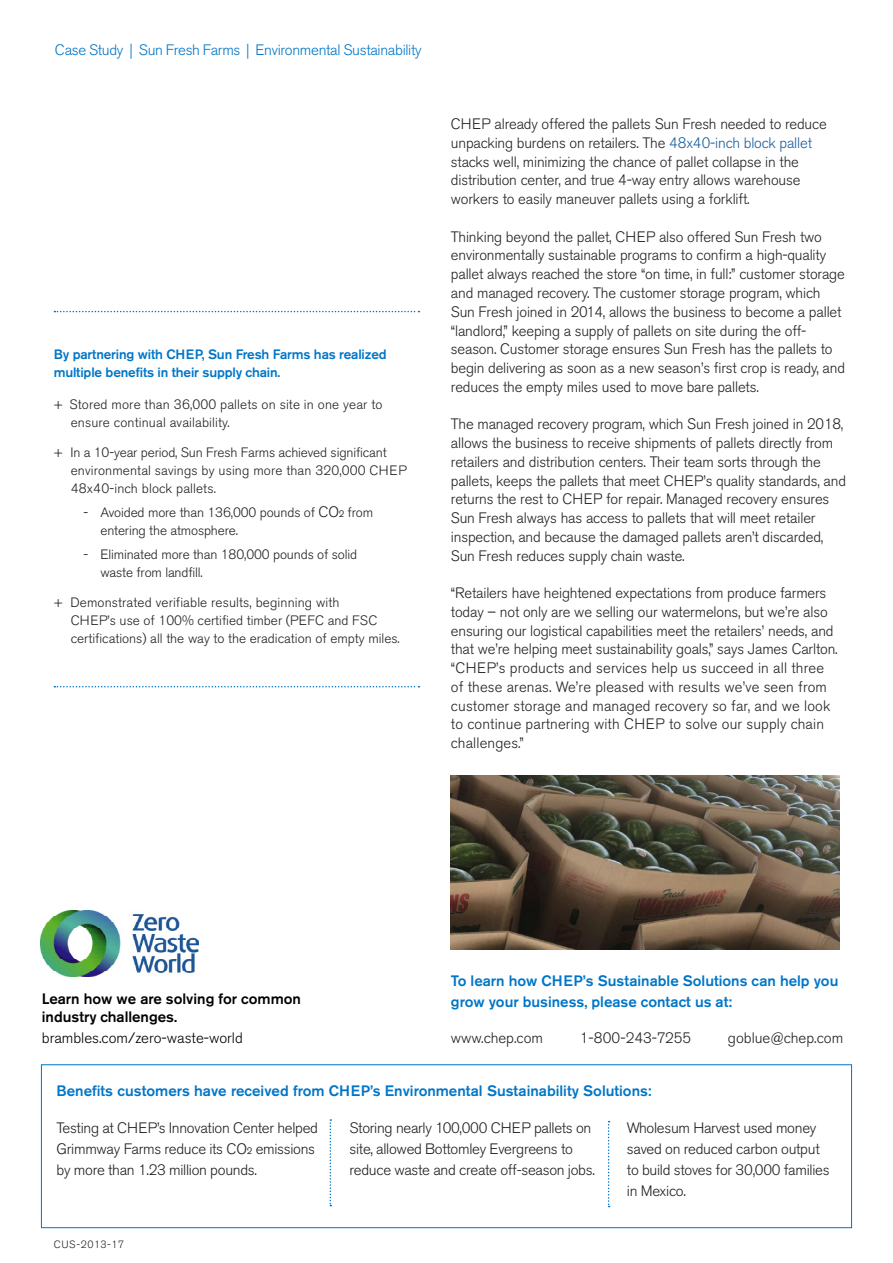
<style>
.page{position:relative;width:893px;height:1263px;background:#fff}
.page>*{position:absolute;margin:0;border:0;box-sizing:border-box;transform-origin:0 0}
.t1{font:300 15px/18.8px "Akzidenz Grotesk BE";letter-spacing:-.01em;color:#231f20}
.t2{font:300 15px/21px "Akzidenz Grotesk Pro";letter-spacing:-.02em;color:#231f20}
.t3{font:500 15px/21px "Akzidenz Grotesk BE";color:#0076c8}
.t4{font:500 15px "Akzidenz Grotesk Pro";color:#0076c8}
.t5{font:300 15px "Akzidenz Grotesk BE";letter-spacing:-.02em;color:#0076c8}
.t6{font:500 15px/18px "Akzidenz Grotesk BE";color:#000300}
.t7{font:300 15px "Akzidenz Grotesk BE";color:#000}
.t8{font:300 13.5px/18px "Akzidenz Grotesk BE";color:#231f20}
.t9{font:500 13.5px/18px "Akzidenz Grotesk BE";letter-spacing:-.01em;color:#0076c8}
.t10{font:300 10.5px "Akzidenz Grotesk BE";letter-spacing:.05em;color:#231f20}
.s1{font-family:"Akzidenz Grotesk Pro";font-size:15px}
.s2{color:#175d9e}
</style>
<div class="page">
<svg style="left:54px;top:311px;width:365px;height:1px"></svg>
<svg style="left:54px;top:686px;width:365px;height:1px"></svg>
<img style="left:451px;top:775px;width:388px;height:175px">
<img style="left:41px;top:910px;width:158px;height:66px">
<div style="left:41px;top:1064px;width:811px;height:164px;border:1px solid #0076c8"></div>
<svg style="left:330px;top:1119px;width:1px;height:87px"></svg>
<svg style="left:608px;top:1121px;width:2px;height:86px"></svg>
<p class="t5" style="left:55px;top:41px;width:368px">Case Study | Sun Fresh Farms | Environmental Sustainability</p>
<p class="t9" style="left:54px;top:346px;width:335px">By partnering with CHEP, Sun Fresh Farms has realized multiple benefits in their supply chain.</p>
<p class="t8" style="left:71px;top:395px;width:313px;text-indent:-17px">+ Stored more than 36,000 pallets on site in one year to ensure continual availability.</p>
<p class="t8" style="left:71px;top:443px;width:338px;text-indent:-17px">+ In a 10-year period, Sun Fresh Farms achieved significant environmental savings by using more than 320,000 CHEP<br>48x40-inch block pallets.</p>
<p class="t8" style="left:100px;top:503px;width:274px;text-indent:-17px">- Avoided more than 136,000 pounds of <span class="s1">CO2</span> from entering the atmosphere.</p>
<p class="t8" style="left:100px;top:545px;width:258px;text-indent:-17px">- Eliminated more than 180,000 pounds of solid waste from landfill.</p>
<p class="t8" style="left:71px;top:593px;width:331px;text-indent:-17px">+ Demonstrated verifiable results, beginning with<br>CHEP’s use of 100% certified timber (PEFC and FSC certifications) all the way to the eradication of empty miles.</p>
<p class="t1" style="left:451px;top:115px;width:377px">CHEP already offered the pallets Sun Fresh needed to reduce unpacking burdens on retailers. The <span class="s2">48x40-inch block pallet </span>stacks well, minimizing the chance of pallet collapse in the distribution center, and true 4-way entry allows warehouse workers to easily maneuver pallets using a forklift.</p>
<p class="t1" style="left:451px;top:227px;width:396px">Thinking beyond the pallet, CHEP also offered Sun Fresh two environmentally sustainable programs to confirm a high-quality pallet always reached the store “on time, in full:” customer storage and managed recovery. The customer storage program, which Sun Fresh joined in 2014, allows the business to become a pallet “landlord,” keeping a supply of pallets on site during the off&shy;season. Customer storage ensures Sun Fresh has the pallets to begin delivering as soon as a new season’s first crop is ready, and reduces the empty miles used to move bare pallets.</p>
<p class="t1" style="left:451px;top:415px;width:397px">The managed recovery program, which Sun Fresh joined in 2018, allows the business to receive shipments of pallets directly from retailers and distribution centers. Their team sorts through the pallets, keeps the pallets that meet CHEP’s quality standards, and returns the rest to CHEP for repair. Managed recovery ensures Sun Fresh always has access to pallets that will meet retailer inspection, and because the damaged pallets aren’t discarded, Sun Fresh reduces supply chain waste.</p>
<p class="t1" style="left:451px;top:584px;width:388px">“Retailers have heightened expectations from produce farmers today – not only are we selling our watermelons, but we’re also ensuring our logistical capabilities meet the retailers’ needs, and that we’re helping meet sustainability goals,” says James Carlton. “CHEP’s products and services help us succeed in all three of these arenas. We’re pleased with results we’ve seen from customer storage and managed recovery so far, and we look to continue partnering with CHEP to solve our supply chain challenges.”</p>
<p class="t6" style="left:42px;top:990px;width:261px">Learn how we are solving for common industry challenges.</p>
<p class="t7" style="left:42px;top:1030px;width:202px">brambles.com/zero-waste-world</p>
<p class="t3" style="left:451px;top:970px;width:389px">To learn how CHEP’s Sustainable Solutions can help you grow your business, please contact us at:</p>
<p class="t1" style="left:451px;top:1029px;width:94px">www.chep.com</p>
<p class="t1" style="left:580px;top:1029px;width:113px">1-800-243-7255</p>
<p class="t1" style="left:728px;top:1029px;width:117px">goblue@chep.com</p>
<p class="t4" style="left:57px;top:1081px;width:597px">Benefits customers have received from CHEP’s Environmental Sustainability Solutions:</p>
<p class="t2" style="left:57px;top:1117px;width:263px">Testing at CHEP’s Innovation Center helped<br>Grimmway Farms reduce its CO2 emissions by more than 1.23 million pounds.</p>
<p class="t2" style="left:349px;top:1117px;width:247px">Storing nearly 100,000 CHEP pallets on site, allowed Bottomley Evergreens to reduce waste and create off-season jobs.</p>
<p class="t2" style="left:627px;top:1117px;width:204px">Wholesum Harvest used money saved on reduced carbon output to build stoves for 30,000 families in Mexico.</p>
<p class="t10" style="left:54px;top:1239px;width:72px">CUS-2013-17</p>
</div>
